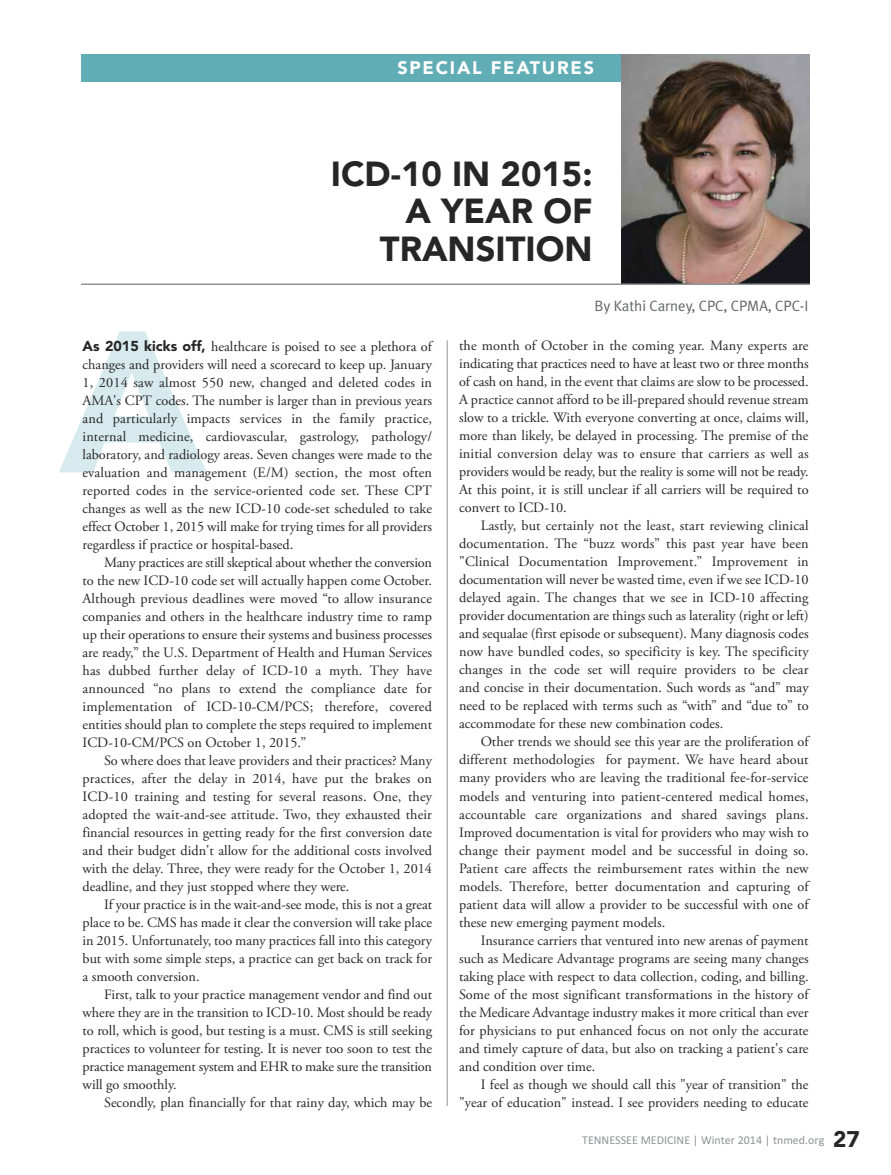
<style>
.page{position:relative;width:891px;height:1175px;background:#fff}
.page>*{position:absolute;margin:0;border:0;box-sizing:border-box;transform-origin:0 0}
.t1{font:900 34.5px/37.5px "Avenir";color:#272627;text-align:right}
.t2{font:900 18px "Avenir";letter-spacing:.1em;color:#fff}
.t3{font:15px "Meta Plus Normal";color:#636467}
.t4{font:14.25px/18px "Adobe Garamond Pro";color:#272627;text-align:justify}
.t5{font:12px "Calibri";color:#919396}
.s1{font-family:"Avenir";font-weight:900}
.s2{font-family:"Avenir";font-weight:900;font-size:22.5px;color:#272627}
</style>
<div class="page">
<div style="left:81px;top:54px;width:729px;height:27px;background:#61adb6"></div>
<svg style="left:59px;top:331px;width:147px;height:141px"></svg>
<img style="left:621px;top:54px;width:189px;height:229px">
<hr style="left:81px;top:283px;width:729px;height:2px;background:#919396">
<hr style="left:447px;top:340px;width:1px;height:766px;background:#919396">
<p class="t2" style="left:397px;top:52px;width:198px">SPECIAL FEATURES</p>
<h1 class="t1" style="left:331px;top:154px;width:263px">ICD-10 IN 2015:<br>A YEAR OF<br>TRANSITION</h1>
<p class="t4" style="left:83px;top:338px;width:351px"><span class="s1">As 2015 kicks off,</span> healthcare is poised to see a plethora of changes and providers will need a scorecard to keep up. January 1, 2014 saw almost 550 new, changed and deleted codes in AMA's CPT codes. The number is larger than in previous years and particularly impacts services in the family practice, internal medicine, cardiovascular, gastrology, pathology/ laboratory, and radiology areas. Seven changes were made to the evaluation and management (E/M) section, the most often reported codes in the service-oriented code set. These CPT changes as well as the new ICD-10 code-set scheduled to take effect October 1, 2015 will make for trying times for all providers regardless if practice or hospital-based.</p>
<p class="t4" style="left:83px;top:554px;width:351px;text-indent:22px">Many practices are still skeptical about whether the conversion to the new ICD-10 code set will actually happen come October.<br>Although previous deadlines were moved “to allow insurance companies and others in the healthcare industry time to ramp up their operations to ensure their systems and business processes are ready,” the U.S. Department of Health and Human Services has dubbed further delay of ICD-10 a myth. They have announced “no plans to extend the compliance date for implementation of ICD-10-CM/PCS; therefore, covered entities should plan to complete the steps required to implement ICD-10-CM/PCS on October 1, 2015.”</p>
<p class="t4" style="left:83px;top:752px;width:351px;text-indent:22px">So where does that leave providers and their practices? Many practices, after the delay in 2014, have put the brakes on ICD-10 training and testing for several reasons. One, they adopted the wait-and-see attitude. Two, they exhausted their financial resources in getting ready for the first conversion date and their budget didn't allow for the additional costs involved with the delay. Three, they were ready for the October 1, 2014 deadline, and they just stopped where they were.</p>
<p class="t4" style="left:83px;top:896px;width:351px;text-indent:22px">If your practice is in the wait-and-see mode, this is not a great place to be. CMS has made it clear the conversion will take place in 2015. Unfortunately, too many practices fall into this category but with some simple steps, a practice can get back on track for a smooth conversion.</p>
<p class="t4" style="left:83px;top:986px;width:351px;text-indent:22px">First, talk to your practice management vendor and find out where they are in the transition to ICD-10. Most should be ready to roll, which is good, but testing is a must. CMS is still seeking practices to volunteer for testing. It is never too soon to test the practice management system and EHR to make sure the transition will go smoothly.</p>
<p class="t4" style="left:104px;top:1094px;width:329px">Secondly, plan financially for that rainy day, which may be</p>
<p class="t3" style="left:594px;top:297px;width:215px">By Kathi Carney, CPC, CPMA, CPC-I</p>
<p class="t4" style="left:459px;top:338px;width:351px">the month of October in the coming year. Many experts are indicating that practices need to have at least two or three months of cash on hand, in the event that claims are slow to be processed.<br>A practice cannot afford to be ill-prepared should revenue stream slow to a trickle. With everyone converting at once, claims will, more than likely, be delayed in processing. The premise of the initial conversion delay was to ensure that carriers as well as providers would be ready, but the reality is some will not be ready.<br>At this point, it is still unclear if all carriers will be required to convert to ICD-10.</p>
<p class="t4" style="left:459px;top:518px;width:351px;text-indent:22px">Lastly, but certainly not the least, start reviewing clinical documentation. The “buzz words” this past year have been "Clinical Documentation Improvement.” Improvement in documentation will never be wasted time, even if we see ICD-10 delayed again. The changes that we see in ICD-10 affecting provider documentation are things such as laterality (right or left) and sequalae (first episode or subsequent). Many diagnosis codes now have bundled codes, so specificity is key. The specificity changes in the code set will require providers to be clear and concise in their documentation. Such words as “and” may need to be replaced with terms such as “with” and “due to” to accommodate for these new combination codes.</p>
<p class="t4" style="left:459px;top:734px;width:351px;text-indent:22px">Other trends we should see this year are the proliferation of different methodologies for payment. We have heard about many providers who are leaving the traditional fee-for-service models and venturing into patient-centered medical homes, accountable care organizations and shared savings plans.<br>Improved documentation is vital for providers who may wish to change their payment model and be successful in doing so.<br>Patient care affects the reimbursement rates within the new models. Therefore, better documentation and capturing of patient data will allow a provider to be successful with one of these new emerging payment models.</p>
<p class="t4" style="left:459px;top:932px;width:351px;text-indent:22px">Insurance carriers that ventured into new arenas of payment such as Medicare Advantage programs are seeing many changes taking place with respect to data collection, coding, and billing.<br>Some of the most significant transformations in the history of the Medicare Advantage industry makes it more critical than ever for physicians to put enhanced focus on not only the accurate and timely capture of data, but also on tracking a patient's care and condition over time.</p>
<p class="t4" style="left:459px;top:1076px;width:351px;text-align:right">I feel as though we should call this "year of transition" the "year of education" instead. I see providers needing to educate</p>
<p class="t5" style="left:582px;top:1132px;width:279px">TENNESSEE MEDICINE | WINTER 2014 | TNMED.ORG <span class="s2">27</span></p>
</div>
